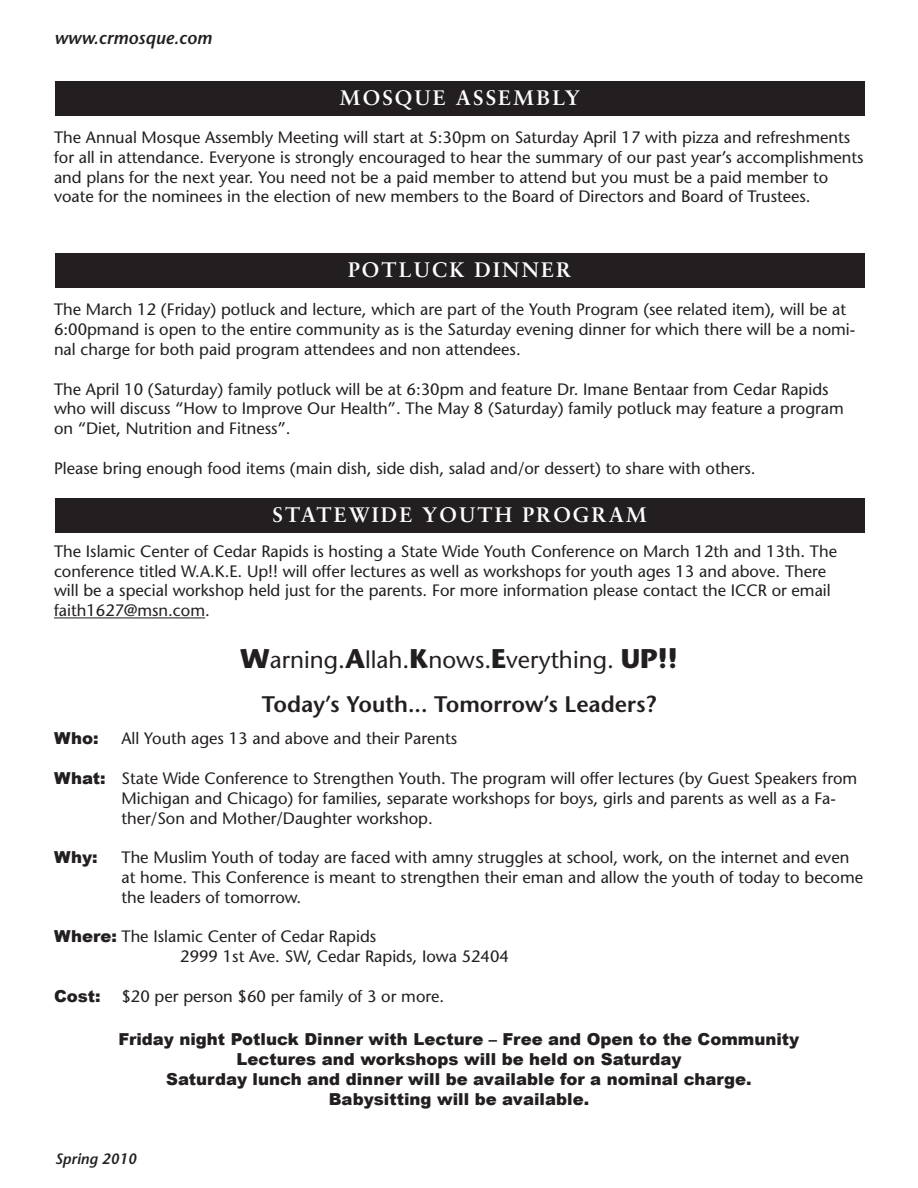
<style>
.page{position:relative;width:918px;height:1188px;background:#fff}
.page>*{position:absolute;margin:0;border:0;box-sizing:border-box;transform-origin:0 0}
.t1{font:24px "Stone Sans";color:#231f20}
.t2{font:600 22.5px "Stone Sans";color:#231f20}
.t3{font:700 21px "Sabon";letter-spacing:.1em;color:#fff}
.t4{font:italic 600 18px "Stone Sans";color:#231f20}
.t5{font:16.5px/19.8px "Stone Sans";color:#231f20}
.t6{font:900 16.5px/19.8px "Arial";color:#231f20;text-align:center}
.t7{font:italic 600 15px "Stone Sans";color:#231f20}
.s1{font-weight:700;font-size:27px}
.s2{font-family:"Arial";font-weight:900}
</style>
<div class="page">
<div style="left:55px;top:81px;width:810px;height:34px;background:#231f20"></div>
<div style="left:55px;top:254px;width:810px;height:34px;background:#231f20"></div>
<div style="left:55px;top:498px;width:810px;height:34px;background:#231f20"></div>
<hr style="left:54px;top:618px;width:151px;height:1px;background:#231f20">
<p class="t4" style="left:54px;top:27px;width:159px">www.crmosque.com</p>
<p class="t3" style="left:340px;top:84px;width:242px">MOSQUE ASSEMBLY</p>
<p class="t5" style="left:54px;top:127px;width:811px">The Annual Mosque Assembly Meeting will start at 5:30pm on Saturday April 17 with pizza and refreshments for all in attendance. Everyone is strongly encouraged to hear the summary of our past year’s accomplishments and plans for the next year. You need not be a paid member to attend but you must be a paid member to voate for the nominees in the election of new members to the Board of Directors and Board of Trustees.</p>
<p class="t3" style="left:348px;top:257px;width:225px">POTLUCK DINNER</p>
<p class="t5" style="left:54px;top:300px;width:803px">The March 12 (Friday) potluck and lecture, which are part of the Youth Program (see related item), will be at<br>6:00pmand is open to the entire community as is the Saturday evening dinner for which there will be a nomi&shy;nal charge for both paid program attendees and non attendees.</p>
<p class="t5" style="left:54px;top:379px;width:791px">The April 10 (Saturday) family potluck will be at 6:30pm and feature Dr. Imane Bentaar from Cedar Rapids who will discuss “How to Improve Our Health”. The May 8 (Saturday) family potluck may feature a program on “Diet, Nutrition and Fitness”.</p>
<p class="t5" style="left:54px;top:458px;width:703px">Please bring enough food items (main dish, side dish, salad and/or dessert) to share with others.</p>
<p class="t3" style="left:273px;top:501px;width:169px">STATEWIDE YOU</p>
<p class="t3" style="left:478px;top:501px;width:151px">TH PROGRAM</p>
<p class="t5" style="left:54px;top:541px;width:785px">The Islamic Center of Cedar Rapids is hosting a State Wide Youth Conference on March 12th and 13th. The conference titled W.A.K.E. Up!! will offer lectures as well as workshops for youth ages 13 and above. There will be a special workshop held just for the parents. For more information please contact the ICCR or email faith1627@msn.com.</p>
<h1 class="t1" style="left:240px;top:646px;width:439px"><span class="s1">W</span>arning.<span class="s1">A</span>llah.<span class="s1">K</span>nows.<span class="s1">E</span>verything. <span class="s1">UP!!</span></h1>
<h2 class="t2" style="left:262px;top:691px;width:396px">Today’s Youth... Tomorrow’s Leaders?</h2>
<p class="t5" style="left:122px;top:729px;width:337px">All Youth ages 13 and above and their Parents</p>
<p class="t5" style="left:122px;top:768px;width:737px">State Wide Conference to Strengthen Youth. The program will offer lectures (by Guest Speakers from<br>Michigan and Chicago) for families, separate workshops for boys, girls and parents as well as a Fa&shy;ther/Son and Mother/Daughter workshop.</p>
<p class="t5" style="left:122px;top:848px;width:743px">The Muslim Youth of today are faced with amny struggles at school, work, on the internet and even at home. This Conference is meant to strengthen their eman and allow the youth of today to become the leaders of tomorrow.</p>
<p class="t5" style="left:180px;top:927px;width:330px;text-indent:-126px"><span class="s2">Where:</span> The Islamic Center of Cedar Rapids<br>2999 1st Ave. SW, Cedar Rapids, Iowa 52404</p>
<p class="t5" style="left:122px;top:986px;width:324px">$20 per person $60 per family of 3 or more.</p>
<p class="t6" style="left:54px;top:729px;width:46px">Who:</p>
<p class="t6" style="left:54px;top:768px;width:53px">What:</p>
<p class="t6" style="left:54px;top:848px;width:45px">Why:</p>
<p class="t6" style="left:54px;top:986px;width:48px">Cost:</p>
<p class="t6" style="left:119px;top:1030px;width:682px">Friday night Potluck Dinner with Lecture – Free and Open to the Community Lectures and workshops will be held on Saturday<br>Saturday lunch and dinner will be available for a nominal charge.<br>Babysitting will be available.</p>
<p class="t7" style="left:55px;top:1150px;width:83px">Spring 2010</p>
</div>
